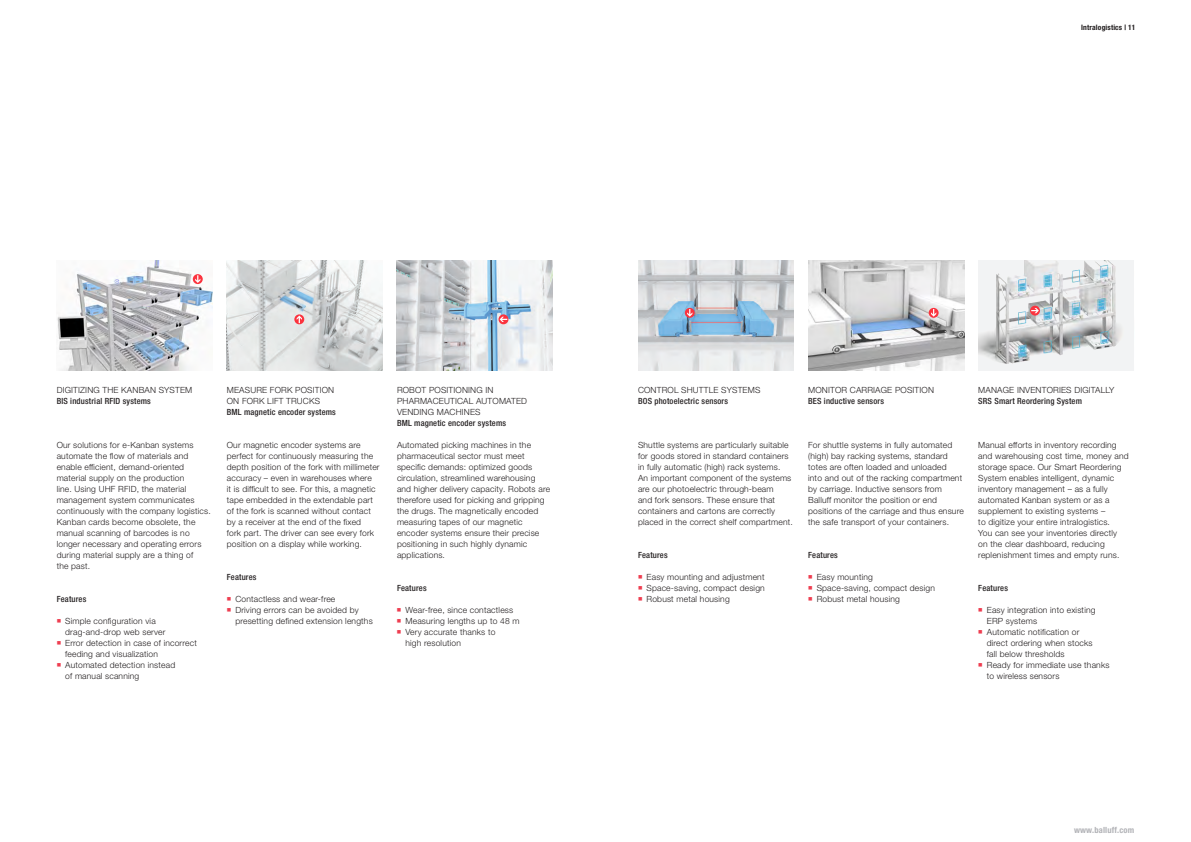
<style>
.page{position:relative;width:1191px;height:842px;background:#fff}
.page>*{position:absolute;margin:0;border:0;box-sizing:border-box;transform-origin:0 0}
.Copy_Text_H45_8_5_11{font:300 8.5px/11px "Helvetica Neue LT Pro";letter-spacing:.02em;color:#231f20}
.Copy_Subline_H67_8_5{font:500 condensed 8.5px "Helvetica Neue LT Pro";letter-spacing:.02em;color:#231f20}
.Copy_Subline_Caption{font:300 8.5px/11px "Helvetica Neue LT Pro";letter-spacing:.02em;color:#231f20}
.Headline_Overline_wh{font:700 condensed 8.5px "Helvetica Neue LT Pro";letter-spacing:.02em;color:#b2b3b7}
.Page_right_black_H77{font:700 condensed 7.5px "Helvetica Neue LT Pro";letter-spacing:.02em;color:#231f20}
.s1{color:#ee3d50}
</style>
<div class="page">
<img style="left:638px;top:261px;width:155px;height:110px">
<svg style="left:685px;top:308px;width:9px;height:10px"></svg>
<svg style="left:687px;top:309px;width:5px;height:8px"></svg>
<img style="left:808px;top:261px;width:156px;height:110px">
<svg style="left:928px;top:308px;width:10px;height:10px"></svg>
<svg style="left:931px;top:309px;width:5px;height:8px"></svg>
<svg style="left:978px;top:261px;width:156px;height:110px"></svg>
<svg style="left:1030px;top:306px;width:10px;height:10px"></svg>
<svg style="left:1031px;top:308px;width:7px;height:5px"></svg>
<img style="left:397px;top:261px;width:156px;height:110px">
<svg style="left:498px;top:314px;width:10px;height:10px"></svg>
<svg style="left:499px;top:317px;width:8px;height:5px"></svg>
<img style="left:57px;top:261px;width:156px;height:110px">
<svg style="left:193px;top:274px;width:10px;height:10px"></svg>
<svg style="left:195px;top:275px;width:5px;height:8px"></svg>
<img style="left:227px;top:261px;width:156px;height:110px">
<svg style="left:294px;top:314px;width:10px;height:10px"></svg>
<svg style="left:297px;top:316px;width:5px;height:7px"></svg>
<p class="Page_right_black_H77" style="left:1081px;top:23px;width:56px">Intralogistics | 11</p>
<p class="Copy_Subline_Caption" style="left:57px;top:384px;width:137px">DIGITIZING THE KANBAN SYSTEM</p>
<p class="Copy_Subline_H67_8_5" style="left:57px;top:395px;width:96px">BIS industrial RFID systems</p>
<p class="Copy_Text_H45_8_5_11" style="left:57px;top:439px;width:155px">Our solutions for e-Kanban systems automate the flow of materials and enable efficient, demand-oriented material supply on the production<br>line. Using UHF RFID, the material management system communicates continuously with the company logistics.<br>Kanban cards become obsolete, the manual scanning of barcodes is no longer necessary and operating errors during material supply are a thing of<br>the past.</p>
<p class="Copy_Subline_H67_8_5" style="left:57px;top:593px;width:31px">Features</p>
<p class="Copy_Text_H45_8_5_11" style="left:65px;top:615px;width:102px;text-indent:-9px"><span class="s1">■</span> Simple configuration via drag-and-drop web server</p>
<p class="Copy_Text_H45_8_5_11" style="left:65px;top:637px;width:133px;text-indent:-9px"><span class="s1">■</span> Error detection in case of incorrect feeding and visualization</p>
<p class="Copy_Text_H45_8_5_11" style="left:65px;top:659px;width:112px;text-indent:-9px"><span class="s1">■</span> Automated detection instead of manual scanning</p>
<p class="Copy_Subline_Caption" style="left:227px;top:384px;width:109px">MEASURE FORK POSITION<br>ON FORK LIFT TRUCKS</p>
<p class="Copy_Subline_H67_8_5" style="left:227px;top:406px;width:111px">BML magnetic encoder systems</p>
<p class="Copy_Text_H45_8_5_11" style="left:227px;top:439px;width:154px">Our magnetic encoder systems are perfect for continuously measuring the depth position of the fork with millimeter accuracy – even in warehouses where<br>it is difficult to see. For this, a magnetic tape embedded in the extendable part of the fork is scanned without contact by a receiver at the end of the fixed<br>fork part. The driver can see every fork position on a display while working.</p>
<p class="Copy_Subline_H67_8_5" style="left:227px;top:571px;width:31px">Features</p>
<p class="Copy_Text_H45_8_5_11" style="left:227px;top:593px;width:110px"><span class="s1">■</span> Contactless and wear-free</p>
<p class="Copy_Text_H45_8_5_11" style="left:235px;top:604px;width:139px;text-indent:-9px"><span class="s1">■</span> Driving errors can be avoided by presetting defined extension lengths</p>
<p class="Copy_Subline_Caption" style="left:397px;top:384px;width:132px">ROBOT POSITIONING IN<br>PHARMACEUTICAL AUTOMATED<br>VENDING MACHINES</p>
<p class="Copy_Subline_H67_8_5" style="left:397px;top:417px;width:111px">BML magnetic encoder systems</p>
<p class="Copy_Text_H45_8_5_11" style="left:397px;top:439px;width:155px">Automated picking machines in the pharmaceutical sector must meet specific demands: optimized goods circulation, streamlined warehousing and higher delivery capacity. Robots are therefore used for picking and gripping the drugs. The magnetically encoded measuring tapes of our magnetic encoder systems ensure their precise positioning in such highly dynamic applications.</p>
<p class="Copy_Subline_H67_8_5" style="left:397px;top:582px;width:31px">Features</p>
<p class="Copy_Text_H45_8_5_11" style="left:397px;top:604px;width:118px"><span class="s1">■</span> Wear-free, since contactless</p>
<p class="Copy_Text_H45_8_5_11" style="left:397px;top:615px;width:124px"><span class="s1">■</span> Measuring lengths up to 48 m</p>
<p class="Copy_Text_H45_8_5_11" style="left:405px;top:626px;width:91px;text-indent:-9px"><span class="s1">■</span> Very accurate thanks to high resolution</p>
<p class="Copy_Subline_Caption" style="left:638px;top:384px;width:124px">CONTROL SHUTTLE SYSTEMS</p>
<p class="Copy_Subline_H67_8_5" style="left:638px;top:395px;width:92px">BOS photoelectric sensors</p>
<p class="Copy_Text_H45_8_5_11" style="left:638px;top:439px;width:156px">Shuttle systems are particularly suitable for goods stored in standard containers in fully automatic (high) rack systems.<br>An important component of the systems are our photoelectric through-beam<br>and fork sensors. These ensure that containers and cartons are correctly placed in the correct shelf compartment.</p>
<p class="Copy_Subline_H67_8_5" style="left:638px;top:549px;width:31px">Features</p>
<p class="Copy_Text_H45_8_5_11" style="left:638px;top:571px;width:128px"><span class="s1">■</span> Easy mounting and adjustment</p>
<p class="Copy_Text_H45_8_5_11" style="left:638px;top:582px;width:128px"><span class="s1">■</span> Space-saving, compact design</p>
<p class="Copy_Text_H45_8_5_11" style="left:638px;top:593px;width:93px"><span class="s1">■</span> Robust metal housing</p>
<p class="Copy_Subline_Caption" style="left:808px;top:384px;width:127px">MONITOR CARRIAGE POSITION</p>
<p class="Copy_Subline_H67_8_5" style="left:808px;top:395px;width:77px">BES inductive sensors</p>
<p class="Copy_Text_H45_8_5_11" style="left:808px;top:439px;width:157px">For shuttle systems in fully automated (high) bay racking systems, standard totes are often loaded and unloaded<br>into and out of the racking compartment by carriage. Inductive sensors from Balluff monitor the position or end positions of the carriage and thus ensure the safe transport of your containers.</p>
<p class="Copy_Subline_H67_8_5" style="left:808px;top:549px;width:31px">Features</p>
<p class="Copy_Text_H45_8_5_11" style="left:808px;top:571px;width:66px"><span class="s1">■</span> Easy mounting</p>
<p class="Copy_Text_H45_8_5_11" style="left:808px;top:582px;width:128px"><span class="s1">■</span> Space-saving, compact design</p>
<p class="Copy_Text_H45_8_5_11" style="left:808px;top:593px;width:93px"><span class="s1">■</span> Robust metal housing</p>
<p class="Copy_Subline_Caption" style="left:978px;top:384px;width:138px">MANAGE INVENTORIES DIGITALLY</p>
<p class="Copy_Subline_H67_8_5" style="left:978px;top:395px;width:105px">SRS Smart Reordering System</p>
<p class="Copy_Text_H45_8_5_11" style="left:978px;top:439px;width:152px">Manual efforts in inventory recording and warehousing cost time, money and storage space. Our Smart Reordering System enables intelligent, dynamic inventory management – as a fully automated Kanban system or as a supplement to existing systems –<br>to digitize your entire intralogistics.<br>You can see your inventories directly<br>on the clear dashboard, reducing replenishment times and empty runs.</p>
<p class="Copy_Subline_H67_8_5" style="left:978px;top:582px;width:31px">Features</p>
<p class="Copy_Text_H45_8_5_11" style="left:986px;top:604px;width:110px;text-indent:-9px"><span class="s1">■</span> Easy integration into existing<br>ERP systems</p>
<p class="Copy_Text_H45_8_5_11" style="left:986px;top:626px;width:107px;text-indent:-9px"><span class="s1">■</span> Automatic notification or direct ordering when stocks fall below thresholds</p>
<p class="Copy_Text_H45_8_5_11" style="left:986px;top:659px;width:124px;text-indent:-9px"><span class="s1">■</span> Ready for immediate use thanks to wireless sensors</p>
<p class="Headline_Overline_wh" style="left:1074px;top:824px;width:62px">www.balluff.com</p>
</div>
